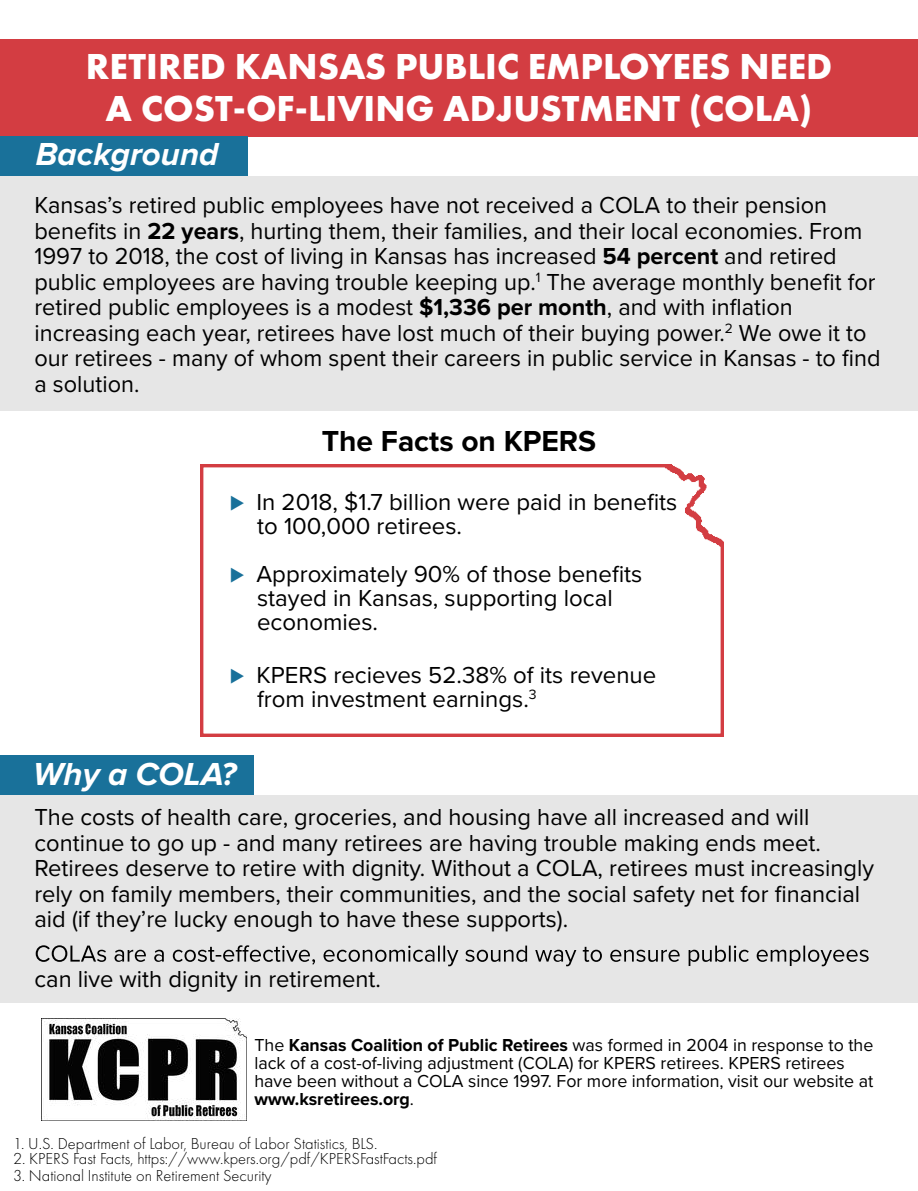
<style>
.page{position:relative;width:918px;height:1191px;background:#fff}
.page>*{position:absolute;margin:0;border:0;box-sizing:border-box;transform-origin:0 0}
.t1{font:700 37.5px/42px "Futura PT";color:#fff;text-align:center}
.t2{font:italic 700 33px "Proxima Nova";color:#fff}
.t3{font:700 30px "Proxima Nova";color:#000}
.t4{font:24px/25.5px "Proxima Nova";color:#000}
.t5{font:18px/18px "Proxima Nova";color:#000}
.t6{font:300 16.5px "Futura PT";color:#000}
.s1{font-weight:700}
.s2{color:#19719a}
</style>
<div class="page">
<img style="left:201px;top:464px;width:522px;height:272px">
<div style="left:0;top:795px;width:918px;height:207px;background:#e6e6e6"></div>
<div style="left:0;top:176px;width:918px;height:234px;background:#e6e6e6"></div>
<div style="left:0;top:39px;width:918px;height:97px;background:#d33d42"></div>
<div style="left:0;top:136px;width:247px;height:40px;background:#19719a"></div>
<div style="left:0;top:756px;width:254px;height:39px;background:#19719a"></div>
<svg style="left:36px;top:945px;width:833px;height:21px"></svg>
<img style="left:42px;top:1018px;width:204px;height:102px">
<h1 class="t1" style="left:86px;top:44px;width:748px">RETIRED KANSAS PUBLIC EMPLOYEES NEED<br>A COST-OF-LIVING ADJUSTMENT (COLA)</h1>
<h2 class="t2" style="left:36px;top:135px;width:184px">Background</h2>
<p class="t4" style="left:34px;top:191px;width:848px">Kansas’s retired public employees have not received a COLA to their pension benefits in <span class="s1">22 years</span>, hurting them, their families, and their local economies. From 1997 to 2018, the cost of living in Kansas has increased <span class="s1">54 percent</span> and retired public employees are having trouble keeping up.<sup>1</sup> The average monthly benefit for retired public employees is a modest <span class="s1">$1,336 per month</span>, and with inflation increasing each year, retirees have lost much of their buying power.<sup>2</sup> We owe it to our retirees - many of whom spent their careers in public service in Kansas - to find a solution.</p>
<p class="t3" style="left:322px;top:423px;width:276px">The Facts on KPERS</p>
<p class="t4" style="left:257px;top:489px;width:422px;line-height:24px;text-indent:-27px"><span class="s2">⊲</span> In 2018, $1.7 billion were paid in benefits to 100,000 retirees.</p>
<p class="t4" style="left:257px;top:561px;width:387px;line-height:24px;text-indent:-27px"><span class="s2">⊲</span> Approximately 90% of those benefits stayed in Kansas, supporting local economies.</p>
<p class="t4" style="left:257px;top:662px;width:401px;line-height:24px;text-indent:-27px"><span class="s2">⊲</span> KPERS recieves 52.38% of its revenue from investment earnings.<sup>3</sup></p>
<h2 class="t2" style="left:33px;top:755px;width:205px">Why a COLA?</h2>
<p class="t4" style="left:34px;top:803px;width:841px">The costs of health care, groceries, and housing have all increased and will continue to go up - and many retirees are having trouble making ends meet.<br>Retirees deserve to retire with dignity. Without a COLA, retirees must increasingly rely on family members, their communities, and the social safety net for financial aid (if they’re lucky enough to have these supports).</p>
<p class="t4" style="left:34px;top:965px;width:348px">can live with dignity in retirement.</p>
<p class="t5" style="left:254px;top:1036px;width:620px">The <span class="s1">Kansas Coalition of Public Retirees</span> was formed in 2004 in response to the lack of a cost-of-living adjustment (COLA) for KPERS retirees. KPERS retirees have been without a COLA since 1997. For more information, visit our website at <span class="s1">www.ksretirees.org</span>.</p>
<p class="t6" style="left:13px;top:1134px;width:366px">1. U.S. Department of Labor, Bureau of Labor Statistics, BLS.</p>
<p class="t6" style="left:13px;top:1150px;width:426px">2. KPERS Fast Facts, https://www.kpers.org/pdf/KPERSFastFacts.pdf</p>
<p class="t6" style="left:13px;top:1166px;width:260px">3. National Institute on Retirement Security</p>
</div>
